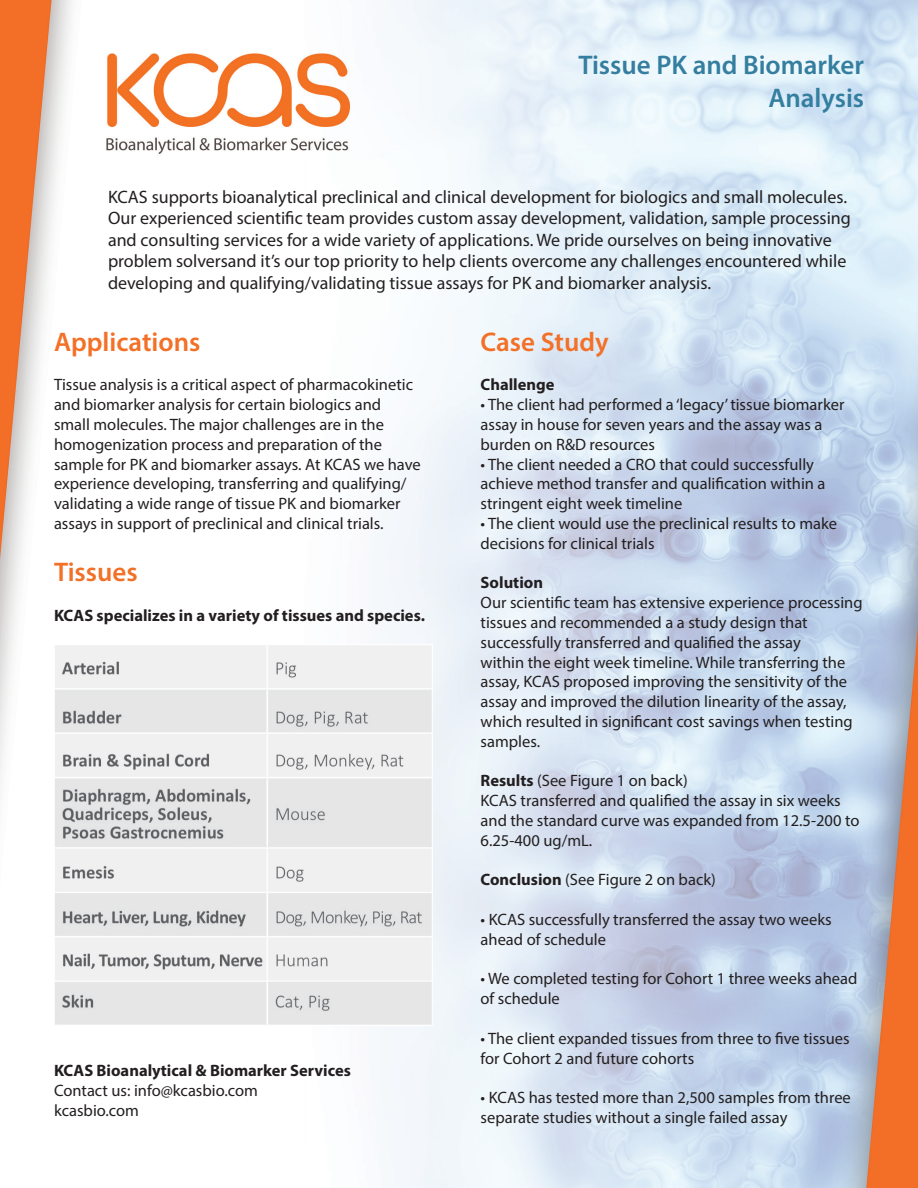
<style>
.page{position:relative;width:918px;height:1188px;background:#fff}
.page>*{position:absolute;margin:0;border:0;box-sizing:border-box;transform-origin:0 0}
.t1{font:600 27px/32.4px "Myriad Pro";color:#347ea0;text-align:right}
.t2{font:600 27px "Myriad Pro";color:#f37027}
.t3{font:18px/21.6px "Myriad Pro";color:#231f20}
.t4{font:16.5px/19.8px "Myriad Pro";color:#231f20}
.t5{font:700 16.5px "Myriad Pro";color:#231f20}
.s1{font-weight:700}
</style>
<div class="page">
<img style="left:0;top:0;width:918px;height:1188px">
<img style="left:54px;top:645px;width:378px;height:381px">
<p class="t1" style="left:578px;top:48px;width:287px">Tissue PK and Biomarker<br>Analysis</p>
<p class="t3" style="left:108px;top:185px;width:744px">KCAS supports bioanalytical preclinical and clinical development for biologics and small molecules.<br>Our experienced scientific team provides custom assay development, validation, sample processing and consulting services for a wide variety of applications. We pride ourselves on being innovative problem solversand it’s our top priority to help clients overcome any challenges encountered while developing and qualifying/validating tissue assays for PK and biomarker analysis.</p>
<p class="t2" style="left:54px;top:324px;width:148px">Applications</p>
<p class="t4" style="left:54px;top:375px;width:368px">Tissue analysis is a critical aspect of pharmacokinetic and biomarker analysis for certain biologics and small molecules. The major challenges are in the homogenization process and preparation of the sample for PK and biomarker assays. At KCAS we have experience developing, transferring and qualifying/ validating a wide range of tissue PK and biomarker assays in support of preclinical and clinical trials.</p>
<p class="t2" style="left:54px;top:555px;width:85px">Tissues</p>
<p class="t5" style="left:54px;top:604px;width:372px">KCAS specializes in a variety of tissues and species.</p>
<p class="t2" style="left:481px;top:324px;width:130px">Case Study</p>
<p class="t5" style="left:481px;top:374px;width:75px">Challenge</p>
<p class="t4" style="left:481px;top:394px;width:365px">• The client had performed a ‘legacy’ tissue biomarker assay in house for seven years and the assay was a burden on R&amp;D resources</p>
<p class="t4" style="left:481px;top:454px;width:346px">• The client needed a CRO that could successfully achieve method transfer and qualification within a stringent eight week timeline</p>
<p class="t4" style="left:481px;top:513px;width:358px">• The client would use the preclinical results to make decisions for clinical trials</p>
<p class="t5" style="left:481px;top:572px;width:64px">Solution</p>
<p class="t4" style="left:481px;top:592px;width:384px">Our scientific team has extensive experience processing tissues and recommended a a study design that successfully transferred and qualified the assay</p>
<p class="t4" style="left:481px;top:652px;width:374px">within the eight week timeline. While transferring the assay, KCAS proposed improving the sensitivity of the assay and improved the dilution linearity of the assay, which resulted in significant cost savings when testing samples.</p>
<p class="t4" style="left:481px;top:771px;width:209px"><span class="s1">Results</span> (See Figure 1 on back)</p>
<p class="t4" style="left:481px;top:790px;width:380px">KCAS transferred and qualified the assay in six weeks and the standard curve was expanded from 12.5-200 to<br>6.25-400 ug/mL.</p>
<p class="t4" style="left:481px;top:870px;width:237px"><span class="s1">Conclusion</span> (See Figure 2 on back)</p>
<p class="t4" style="left:481px;top:909px;width:353px">• KCAS successfully transferred the assay two weeks ahead of schedule</p>
<p class="t4" style="left:481px;top:969px;width:378px">• We completed testing for Cohort 1 three weeks ahead of schedule</p>
<p class="t4" style="left:481px;top:1028px;width:371px">• The client expanded tissues from three to five tissues for Cohort 2 and future cohorts</p>
<p class="t4" style="left:481px;top:1087px;width:372px">• KCAS has tested more than 2,500 samples from three separate studies without a single failed assay</p>
<p class="t5" style="left:54px;top:1060px;width:298px">KCAS Bioanalytical &amp; Biomarker Services</p>
<p class="t4" style="left:54px;top:1080px;width:205px">Contact us: info@kcasbio.com</p>
<p class="t4" style="left:54px;top:1100px;width:87px">kcasbio.com</p>
</div>
